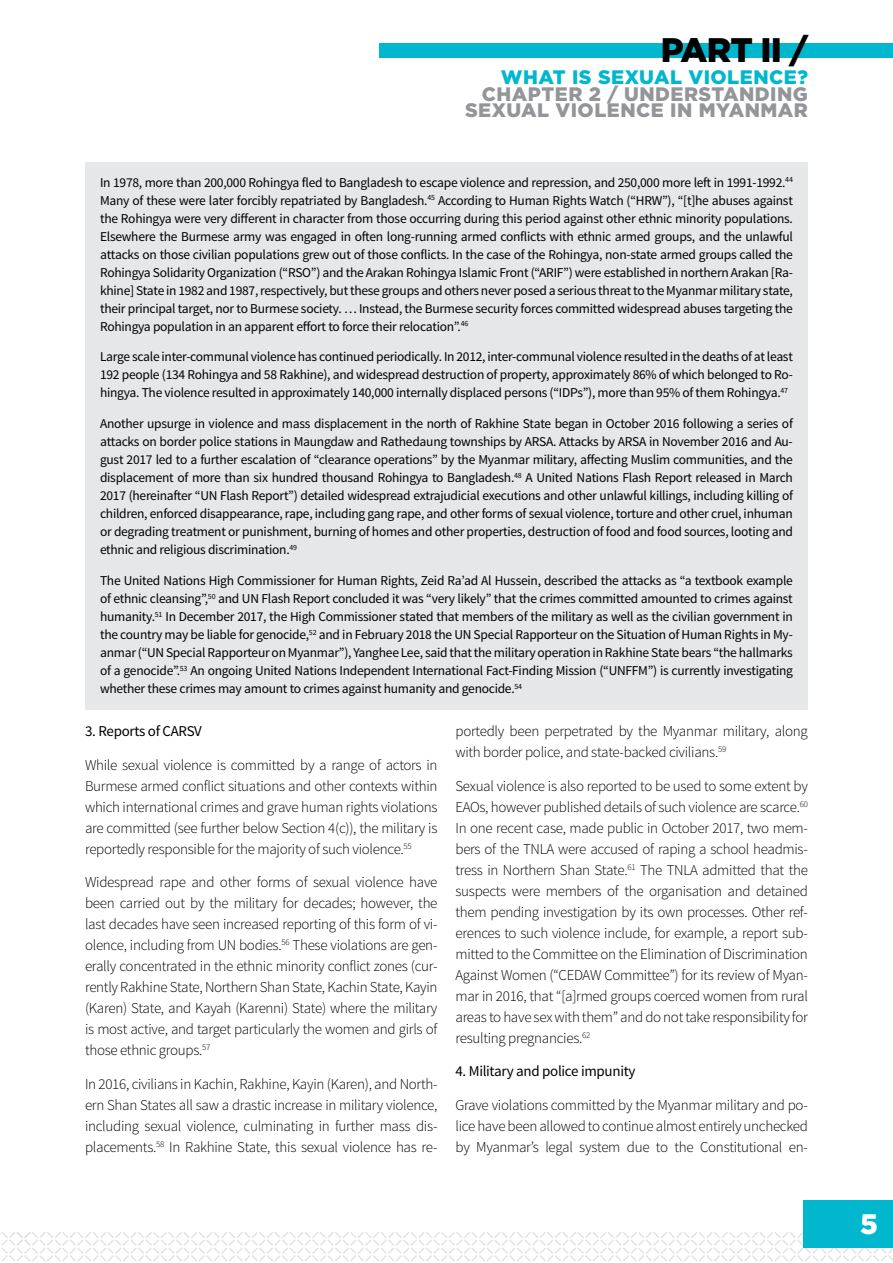
<style>
.page{position:relative;width:893px;height:1263px;background:#fff}
.page>*{position:absolute;margin:0;border:0;box-sizing:border-box;transform-origin:0 0}
.t1{font:900 34.05px "Gotham";letter-spacing:-.025em;color:#000}
.t2{font:900 28.2px "Gotham";color:#fff}
.t3{font:900 19.5px/16.5px "Gotham";letter-spacing:.025em;color:#939598;text-align:right}
.t4{font:900 19.5px "Gotham";letter-spacing:.025em;color:#00b7ce}
.t5{font:300 15px/21px "Source Sans Pro";letter-spacing:-.02em;color:#000;text-align:justify}
.t6{font:15px "Source Sans Pro";letter-spacing:-.02em;color:#000}
.t7{font:13.5px/18px "Source Sans Pro";letter-spacing:-.02em;color:#000;text-align:justify}
</style>
<div class="page">
<svg style="left:1px;top:1232px;width:892px;height:30px"></svg>
<div style="left:379px;top:43px;width:514px;height:15px;background:#00b7ce"></div>
<div style="left:803px;top:1200px;width:90px;height:48px;background:#00b7ce"></div>
<div style="left:85px;top:162px;width:723px;height:547px;background:#e6e7e8"></div>
<h1 class="t1" style="left:661px;top:27px;width:149px">PART II /</h1>
<h3 class="t4" style="left:501px;top:64px;width:308px">WHAT IS SEXUAL VIOLENCE?</h3>
<h3 class="t3" style="left:465px;top:85px;width:344px">CHAPTER 2 / UNDERSTANDING<br>SEXUAL VIOLENCE IN MYANMAR</h3>
<p class="t7" style="left:100px;top:173px;width:694px">In 1978, more than 200,000 Rohingya fled to Bangladesh to escape violence and repression, and 250,000 more left in 1991-1992.<sup>44<br></sup>Many of these were later forcibly repatriated by Bangladesh.<sup>45</sup> According to Human Rights Watch (“HRW”), “[t]he abuses against the Rohingya were very different in character from those occurring during this period against other ethnic minority populations.<br>Elsewhere the Burmese army was engaged in often long-running armed conflicts with ethnic armed groups, and the unlawful attacks on those civilian populations grew out of those conflicts. In the case of the Rohingya, non-state armed groups called the Rohingya Solidarity Organization (“RSO”) and the Arakan Rohingya Islamic Front (“ARIF”) were established in northern Arakan [Ra&shy;khine] State in 1982 and 1987, respectively, but these groups and others never posed a serious threat to the Myanmar military state, their principal target, nor to Burmese society. … Instead, the Burmese security forces committed widespread abuses targeting the Rohingya population in an apparent effort to force their relocation”.<sup>46</sup></p>
<p class="t7" style="left:100px;top:348px;width:694px">Large scale inter-communal violence has continued periodically. In 2012, inter-communal violence resulted in the deaths of at least 192 people (134 Rohingya and 58 Rakhine), and widespread destruction of property, approximately 86% of which belonged to Ro&shy;hingya. The violence resulted in approximately 140,000 internally displaced persons (“IDPs”), more than 95% of them Rohingya.<sup>47</sup></p>
<p class="t7" style="left:100px;top:415px;width:694px">Another upsurge in violence and mass displacement in the north of Rakhine State began in October 2016 following a series of attacks on border police stations in Maungdaw and Rathedaung townships by ARSA. Attacks by ARSA in November 2016 and Au&shy;gust 2017 led to a further escalation of “clearance operations” by the Myanmar military, affecting Muslim communities, and the displacement of more than six hundred thousand Rohingya to Bangladesh.<sup>48</sup> A United Nations Flash Report released in March 2017 (hereinafter “UN Flash Report”) detailed widespread extrajudicial executions and other unlawful killings, including killing of children, enforced disappearance, rape, including gang rape, and other forms of sexual violence, torture and other cruel, inhuman or degrading treatment or punishment, burning of homes and other properties, destruction of food and food sources, looting and ethnic and religious discrimination.<sup>49</sup></p>
<p class="t7" style="left:100px;top:572px;width:694px">The United Nations High Commissioner for Human Rights, Zeid Ra’ad Al Hussein, described the attacks as “a textbook example of ethnic cleansing”,<sup>50</sup> and UN Flash Report concluded it was “very likely” that the crimes committed amounted to crimes against humanity.<sup>51</sup> In December 2017, the High Commissioner stated that members of the military as well as the civilian government in the country may be liable for genocide,<sup>52</sup> and in February 2018 the UN Special Rapporteur on the Situation of Human Rights in My&shy;anmar (“UN Special Rapporteur on Myanmar”), Yanghee Lee, said that the military operation in Rakhine State bears “the hallmarks of a genocide”.<sup>53</sup> An ongoing United Nations Independent International Fact-Finding Mission (“UNFFM”) is currently investigating whether these crimes may amount to crimes against humanity and genocide.<sup>54</sup></p>
<p class="t6" style="left:85px;top:721px;width:118px">3. Reports of CARSV</p>
<p class="t5" style="left:85px;top:754px;width:354px">While sexual violence is committed by a range of actors in Burmese armed conflict situations and other contexts within which international crimes and grave human rights violations are committed (see further below Section 4(c)), the military is reportedly responsible for the majority of such violence.<sup>55</sup></p>
<p class="t5" style="left:85px;top:872px;width:354px">Widespread rape and other forms of sexual violence have been carried out by the military for decades; however, the last decades have seen increased reporting of this form of vi&shy;olence, including from UN bodies.<sup>56</sup> These violations are gen&shy;erally concentrated in the ethnic minority conflict zones (cur&shy;rently Rakhine State, Northern Shan State, Kachin State, Kayin (Karen) State, and Kayah (Karenni) State) where the military is most active, and target particularly the women and girls of those ethnic groups.<sup>57</sup></p>
<p class="t5" style="left:85px;top:1074px;width:354px">In 2016, civilians in Kachin, Rakhine, Kayin (Karen), and North&shy;ern Shan States all saw a drastic increase in military violence, including sexual violence, culminating in further mass dis&shy;placements.<sup>58</sup> In Rakhine State, this sexual violence has re-</p>
<p class="t5" style="left:455px;top:720px;width:354px">portedly been perpetrated by the Myanmar military, along with border police, and state-backed civilians.<sup>59</sup></p>
<p class="t5" style="left:455px;top:775px;width:354px">Sexual violence is also reported to be used to some extent by EAOs, however published details of such violence are scarce.<sup>60<br></sup>In one recent case, made public in October 2017, two mem&shy;bers of the TNLA were accused of raping a school headmis&shy;tress in Northern Shan State.<sup>61</sup> The TNLA admitted that the suspects were members of the organisation and detained them pending investigation by its own processes. Other ref&shy;erences to such violence include, for example, a report sub&shy;mitted to the Committee on the Elimination of Discrimination Against Women (“CEDAW Committee”) for its review of Myan&shy;mar in 2016, that “[a]rmed groups coerced women from rural areas to have sex with them” and do not take responsibility for resulting pregnancies.<sup>62</sup></p>
<p class="t6" style="left:455px;top:1062px;width:182px">4. Military and police impunity</p>
<p class="t5" style="left:455px;top:1095px;width:354px">Grave violations committed by the Myanmar military and po&shy;lice have been allowed to continue almost entirely unchecked by Myanmar’s legal system due to the Constitutional en-</p>
<h2 class="t2" style="left:860px;top:1204px;width:19px">5</h2>
</div>
